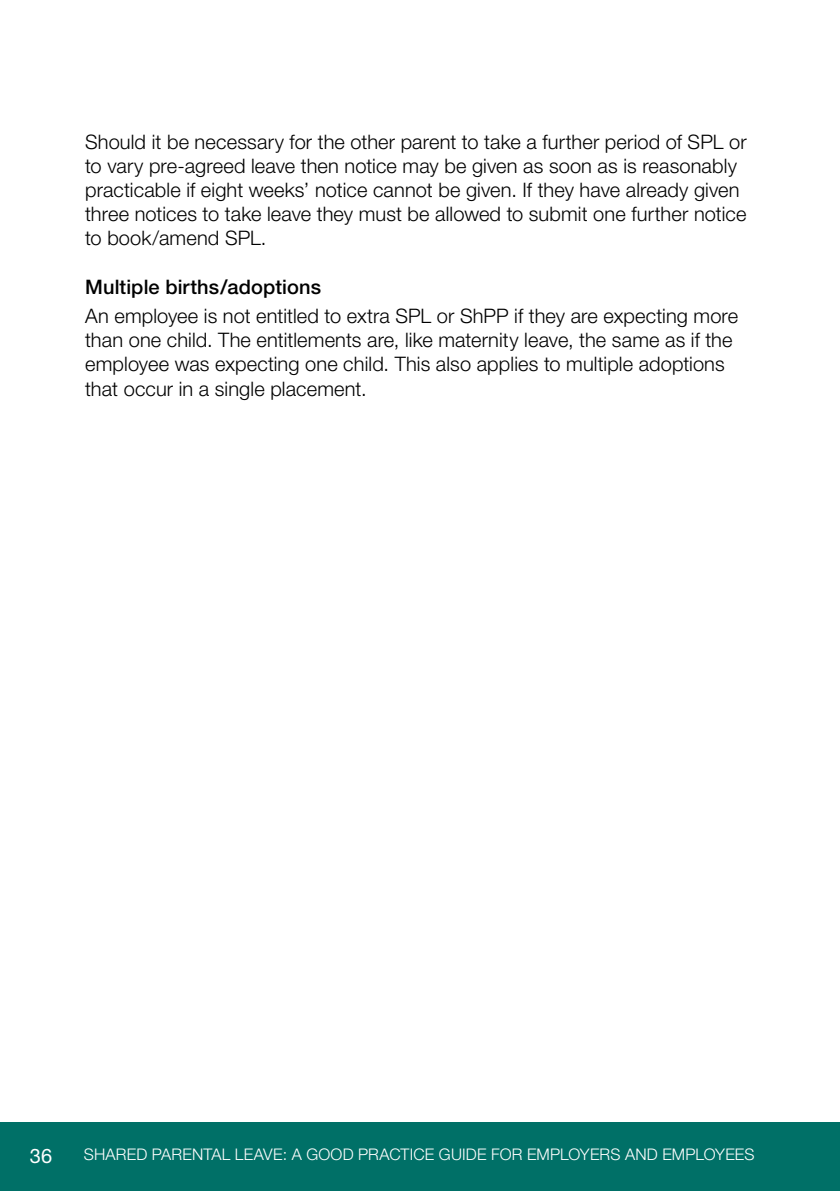
<style>
.page{position:relative;width:840px;height:1191px;background:#fff}
.page>*{position:absolute;margin:0;border:0;box-sizing:border-box;transform-origin:0 0}
.t1{font:300 20px/24px "Helvetica Neue";letter-spacing:.005em;color:#000}
.t2{font:500 20px "Helvetica Neue";letter-spacing:.005em;color:#000}
.t3{font:20px "Helvetica Neue";color:#fff}
.t4{font:300 16px "Helvetica Neue";letter-spacing:.015em;color:#fff}
</style>
<div class="page">
<div style="left:0;top:1123px;width:839px;height:68px;background:#007067"></div>
<p class="t1" style="left:85px;top:132px;width:662px">Should it be necessary for the other parent to take a further period of SPL or to vary pre-agreed leave then notice may be given as soon as is reasonably practicable if eight weeks’ notice cannot be given. If they have already given three notices to take leave they must be allowed to submit one further notice to book/amend SPL.</p>
<p class="t2" style="left:85px;top:279px;width:237px">Multiple births/adoptions</p>
<p class="t1" style="left:85px;top:306px;width:654px">An employee is not entitled to extra SPL or ShPP if they are expecting more than one child. The entitlements are, like maternity leave, the same as if the employee was expecting one child. This also applies to multiple adoptions that occur in a single placement.</p>
<p class="t3" style="left:30px;top:1148px;width:24px">36</p>
<p class="t4" style="left:84px;top:1148px;width:672px">SHARED PARENTAL LEAVE: A GOOD PRACTICE GUIDE FOR EMPLOYERS AND EMPLOYEES</p>
</div>
